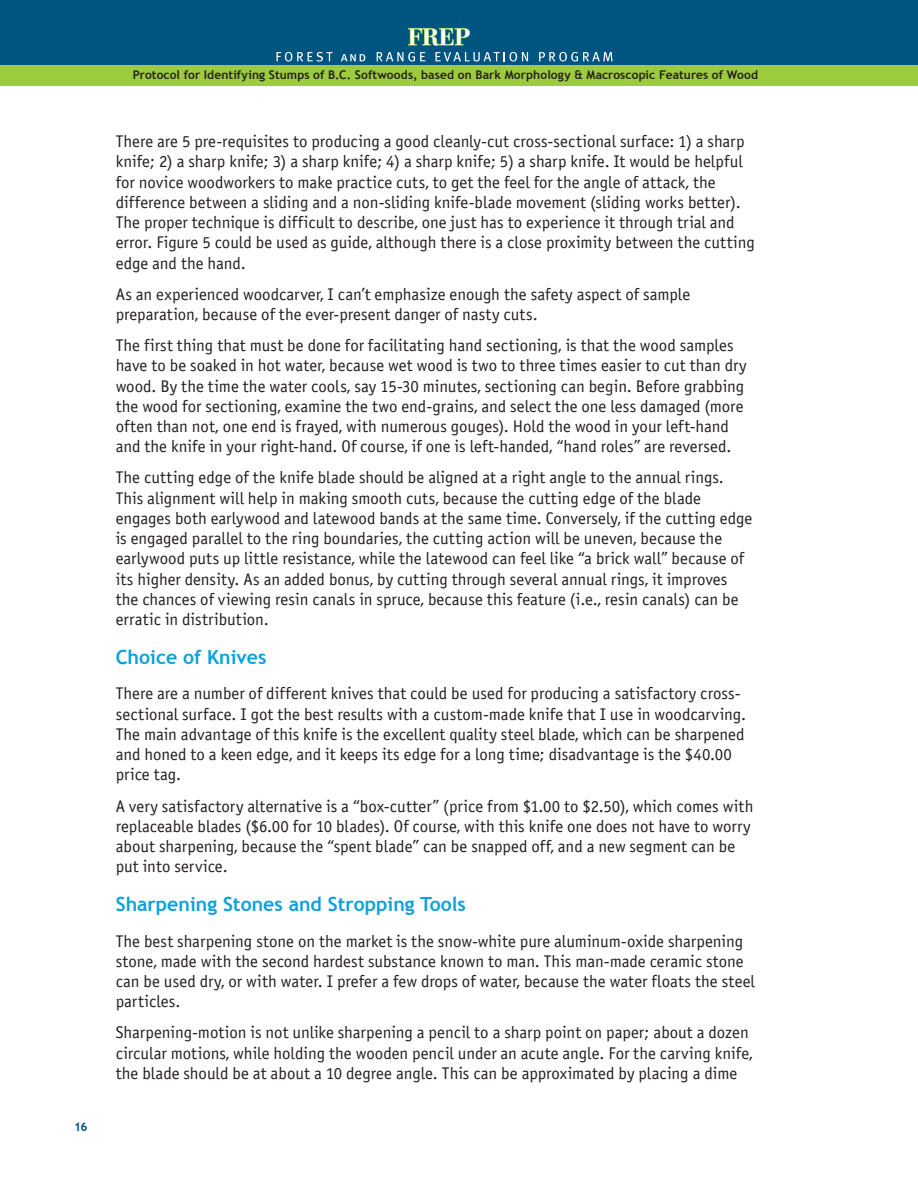
<style>
.page{position:relative;width:918px;height:1188px;background:#fff}
.page>*{position:absolute;margin:0;border:0;box-sizing:border-box;transform-origin:0 0}
.Heading_2{font:700 19.5px "Trebuchet MS";color:#0ca1dd}
.Body_text{font:16.8px/20.2px "Officina Sans Book A";color:#231f20}
.t1{font:700 12px "Trebuchet MS";letter-spacing:.01em;color:#231f20}
.t2{font:700 12px "Trebuchet MS";color:#005480}
</style>
<div class="page">
<div style="left:0;top:57px;width:918px;height:29px;background:#9ccb3b"></div>
<div style="left:0;top:0;width:918px;height:65px;background:#005480"></div>
<svg style="left:277px;top:52px;width:56px;height:10px"></svg>
<svg style="left:341px;top:54px;width:24px;height:7px"></svg>
<svg style="left:377px;top:28px;width:151px;height:34px"></svg>
<svg style="left:539px;top:52px;width:74px;height:10px"></svg>
<p class="t2" style="left:74px;top:1119px;width:7px">16</p>
<p class="t1" style="left:133px;top:68px;width:627px">Protocol for Identifying Stumps of B.C. Softwoods, based on Bark Morphology &amp; Macroscopic Features of Wood</p>
<p class="Body_text" style="left:116px;top:132px;width:641px">There are 5 pre-requisites to producing a good cleanly-cut cross-sectional surface: 1) a sharp knife; 2) a sharp knife; 3) a sharp knife; 4) a sharp knife; 5) a sharp knife. It would be helpful for novice woodworkers to make practice cuts, to get the feel for the angle of attack, the difference between a sliding and a non-sliding knife-blade movement (sliding works better).<br>The proper technique is difficult to describe, one just has to experience it through trial and error. Figure 5 could be used as guide, although there is a close proximity between the cutting edge and the hand.</p>
<p class="Body_text" style="left:116px;top:284px;width:576px">As an experienced woodcarver, I can’t emphasize enough the safety aspect of sample preparation, because of the ever-present danger of nasty cuts.</p>
<p class="Body_text" style="left:116px;top:335px;width:633px">The first thing that must be done for facilitating hand sectioning, is that the wood samples have to be soaked in hot water, because wet wood is two to three times easier to cut than dry wood. By the time the water cools, say 15-30 minutes, sectioning can begin. Before grabbing the wood for sectioning, examine the two end-grains, and select the one less damaged (more often than not, one end is frayed, with numerous gouges). Hold the wood in your left-hand and the knife in your right-hand. Of course, if one is left-handed, “hand roles” are reversed.</p>
<p class="Body_text" style="left:116px;top:468px;width:638px">The cutting edge of the knife blade should be aligned at a right angle to the annual rings.<br>This alignment will help in making smooth cuts, because the cutting edge of the blade engages both earlywood and latewood bands at the same time. Conversely, if the cutting edge is engaged parallel to the ring boundaries, the cutting action will be uneven, because the earlywood puts up little resistance, while the latewood can feel like “a brick wall” because of its higher density. As an added bonus, by cutting through several annual rings, it improves the chances of viewing resin canals in spruce, because this feature (i.e., resin canals) can be erratic in distribution.</p>
<p class="Heading_2" style="left:116px;top:645px;width:152px">Choice of Knives</p>
<p class="Body_text" style="left:116px;top:684px;width:632px">There are a number of different knives that could be used for producing a satisfactory cross&shy;sectional surface. I got the best results with a custom-made knife that I use in woodcarving.<br>The main advantage of this knife is the excellent quality steel blade, which can be sharpened and honed to a keen edge, and it keeps its edge for a long time; disadvantage is the $40.00 price tag.</p>
<p class="Body_text" style="left:116px;top:796px;width:639px">A very satisfactory alternative is a “box-cutter” (price from $1.00 to $2.50), which comes with replaceable blades ($6.00 for 10 blades). Of course, with this knife one does not have to worry about sharpening, because the “spent blade” can be snapped off, and a new segment can be put into service.</p>
<p class="Heading_2" style="left:116px;top:892px;width:352px">Sharpening Stones and Stropping Tools</p>
<p class="Body_text" style="left:116px;top:931px;width:641px">The best sharpening stone on the market is the snow-white pure aluminum-oxide sharpening stone, made with the second hardest substance known to man. This man-made ceramic stone can be used dry, or with water. I prefer a few drops of water, because the water floats the steel particles.</p>
<p class="Body_text" style="left:116px;top:1023px;width:638px">Sharpening-motion is not unlike sharpening a pencil to a sharp point on paper; about a dozen circular motions, while holding the wooden pencil under an acute angle. For the carving knife, the blade should be at about a 10 degree angle. This can be approximated by placing a dime</p>
</div>
